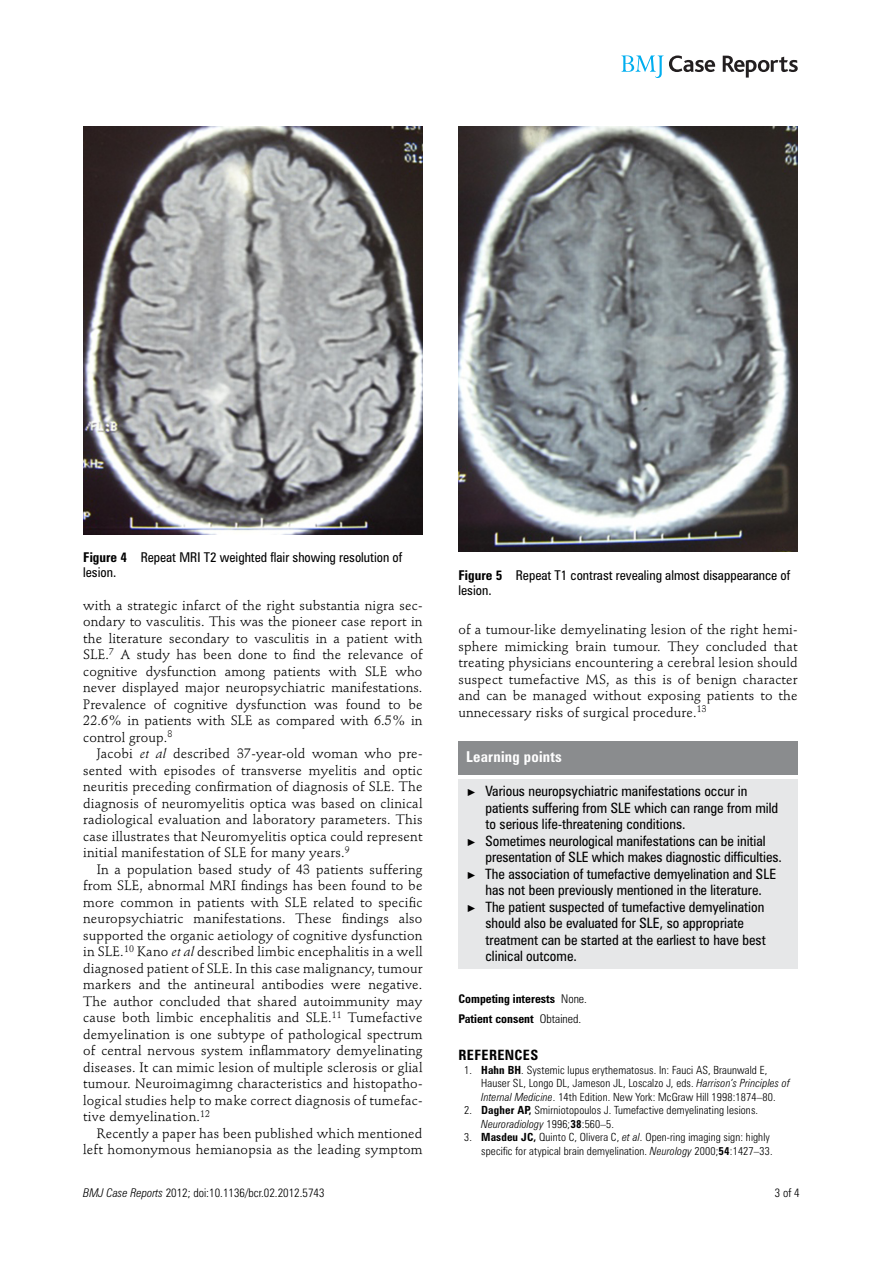
<style>
.page{position:relative;width:893px;height:1263px;background:#fff}
.page>*{position:absolute;margin:0;border:0;box-sizing:border-box;transform-origin:0 0}
.t1{font:700 condensed 15px "Zurich BT";letter-spacing:.015em;color:#fff}
.t2{font:condensed 14.25px "Zurich BT";color:#000}
.t3{font:700 condensed 14.25px "Zurich BT";letter-spacing:.025em;color:#000}
.t4{font:13.5px/16.5px "Stempel Schneidler Std";letter-spacing:.015em;color:#000;text-align:justify}
.t5{font:condensed 13.5px/15px "Zurich BT";color:#000}
.t6{font:300 condensed 12px "Zurich BT";color:#000}
.t7{font:700 condensed 12px/19.5px "Zurich BT";color:#000}
.t8{font:300 condensed 11.25px/13.5px "Zurich BT";letter-spacing:.01em;color:#000}
.s1{font-weight:700}
.s2{font-style:italic}
.s3{font-weight:300}
</style>
<div class="page">
<svg style="left:621px;top:56px;width:94px;height:22px"></svg>
<svg style="left:723px;top:56px;width:75px;height:22px"></svg>
<div style="left:458px;top:741px;width:339px;height:34px;background:#8a8c8e"></div>
<div style="left:458px;top:779px;width:339px;height:190px;background:#e6e7e8"></div>
<img style="left:83px;top:126px;width:339px;height:409px">
<img style="left:458px;top:126px;width:340px;height:426px">
<p class="t5" style="left:83px;top:551px;width:321px"><span class="s1">Figure 4</span> Repeat MRI T2 weighted flair showing resolution of lesion.</p>
<p class="t4" style="left:83px;top:598px;width:341px">with a strategic infarct of the right substantia nigra sec&shy;ondary to vasculitis. This was the pioneer case report in the literature secondary to vasculitis in a patient with SLE. <sup>7</sup> A study has been done to find the relevance of cognitive dysfunction among patients with SLE who never displayed major neuropsychiatric manifestations.<br>Prevalence of cognitive dysfunction was found to be 22.6% in patients with SLE as compared with 6.5% in control group. <sup>8</sup></p>
<p class="t4" style="left:83px;top:747px;width:341px;text-indent:14px">Jacobi <span class="s2">et al</span> described 37-year-old woman who pre&shy;sented with episodes of transverse myelitis and optic neuritis preceding confirmation of diagnosis of SLE. The diagnosis of neuromyelitis optica was based on clinical radiological evaluation and laboratory parameters. This case illustrates that Neuromyelitis optica could represent initial manifestation of SLE for many years. <sup>9</sup></p>
<p class="t4" style="left:83px;top:862px;width:341px;text-indent:14px">In a population based study of 43 patients suffering from SLE, abnormal MRI findings has been found to be more common in patients with SLE related to specific neuropsychiatric manifestations. These findings also supported the organic aetiology of cognitive dysfunction in SLE. <sup>10</sup> Kano <span class="s2">et al</span> described limbic encephalitis in a well diagnosed patient of SLE. In this case malignancy, tumour markers and the antineural antibodies were negative.<br>The author concluded that shared autoimmunity may cause both limbic encephalitis and SLE. <sup>11</sup> Tumefactive demyelination is one subtype of pathological spectrum of central nervous system inflammatory demyelinating diseases. It can mimic lesion of multiple sclerosis or glial tumour. Neuroimagimng characteristics and histopatho&shy;logical studies help to make correct diagnosis of tumefac&shy;tive demyelination. <sup>12</sup></p>
<p class="t4" style="left:83px;top:1126px;width:341px;text-align:right">Recently a paper has been published which mentioned left homonymous hemianopsia as the leading symptom</p>
<p class="t5" style="left:458px;top:568px;width:333px"><span class="s1">Figure 5</span> Repeat T1 contrast revealing almost disappearance of lesion.</p>
<p class="t4" style="left:458px;top:623px;width:341px">of a tumour-like demyelinating lesion of the right hemi&shy;sphere mimicking brain tumour. They concluded that treating physicians encountering a cerebral lesion should suspect tumefactive MS, as this is of benign character and can be managed without exposing patients to the unnecessary risks of surgical procedure. <sup>13</sup></p>
<p class="t1" style="left:466px;top:752px;width:97px">Learning points</p>
<p class="t2" style="left:467px;top:786px;width:281px">▶ Various neuropsychiatric manifestations occur in</p>
<p class="t2" style="left:485px;top:802px;width:294px">patients suffering from SLE which can range from mild</p>
<p class="t2" style="left:485px;top:819px;width:201px">to serious life-threatening conditions.</p>
<p class="t2" style="left:467px;top:835px;width:300px">▶ Sometimes neurological manifestations can be initial</p>
<p class="t2" style="left:485px;top:852px;width:298px">presentation of SLE which makes diagnostic difficulties.</p>
<p class="t2" style="left:467px;top:868px;width:310px">▶ The association of tumefactive demyelination and SLE</p>
<p class="t2" style="left:485px;top:885px;width:278px">has not been previously mentioned in the literature.</p>
<p class="t2" style="left:467px;top:901px;width:298px">▶ The patient suspected of tumefactive demyelination</p>
<p class="t2" style="left:485px;top:918px;width:260px">should also be evaluated for SLE, so appropriate</p>
<p class="t2" style="left:485px;top:934px;width:282px">treatment can be started at the earliest to have best</p>
<p class="t2" style="left:485px;top:951px;width:93px">clinical outcome.</p>
<p class="t7" style="left:458px;top:990px;width:130px">Competing interests <span class="s3">None.<br></span>Patient consent <span class="s3">Obtained.</span></p>
<p class="t3" style="left:459px;top:1050px;width:81px">REFERENCES</p>
<p class="t8" style="left:481px;top:1064px;width:310px;text-indent:-17px">1. <span class="s1">Hahn BH</span> . Systemic lupus erythematosus . In: Fauci AS, Braunwald E,<br>Hauser SL, Longo DL, Jameson JL, Loscalzo J , eds. <span class="s2">Harrison’s Principles of<br>Internal Medicine</span> . 14th Edition . New York : McGraw Hill 1998 : 1874 – 80 .</p>
<p class="t8" style="left:481px;top:1104px;width:278px;text-indent:-17px">2. <span class="s1">Dagher AP,</span> Smirniotopoulos J . Tumefactive demyelinating lesions.<br><span class="s2">Neuroradiology</span> 1996 ; <span class="s1">38</span> : 560 – 5 .</p>
<p class="t8" style="left:464px;top:1131px;width:310px;text-align:right">3. <span class="s1">Masdeu JC,</span> Quinto C, Olivera C, <span class="s2">et al</span> . Open-ring imaging sign: highly specific for atypical brain demyelination. <span class="s2">Neurology</span> 2000 ; <span class="s1">54</span> : 1427 – 33 .</p>
<p class="t6" style="left:83px;top:1188px;width:243px"><span class="s2">BMJ Case Reports</span> 2012; doi:10.1136/bcr.02.2012.5743</p>
<p class="t6" style="left:775px;top:1188px;width:26px">3 of 4</p>
</div>
